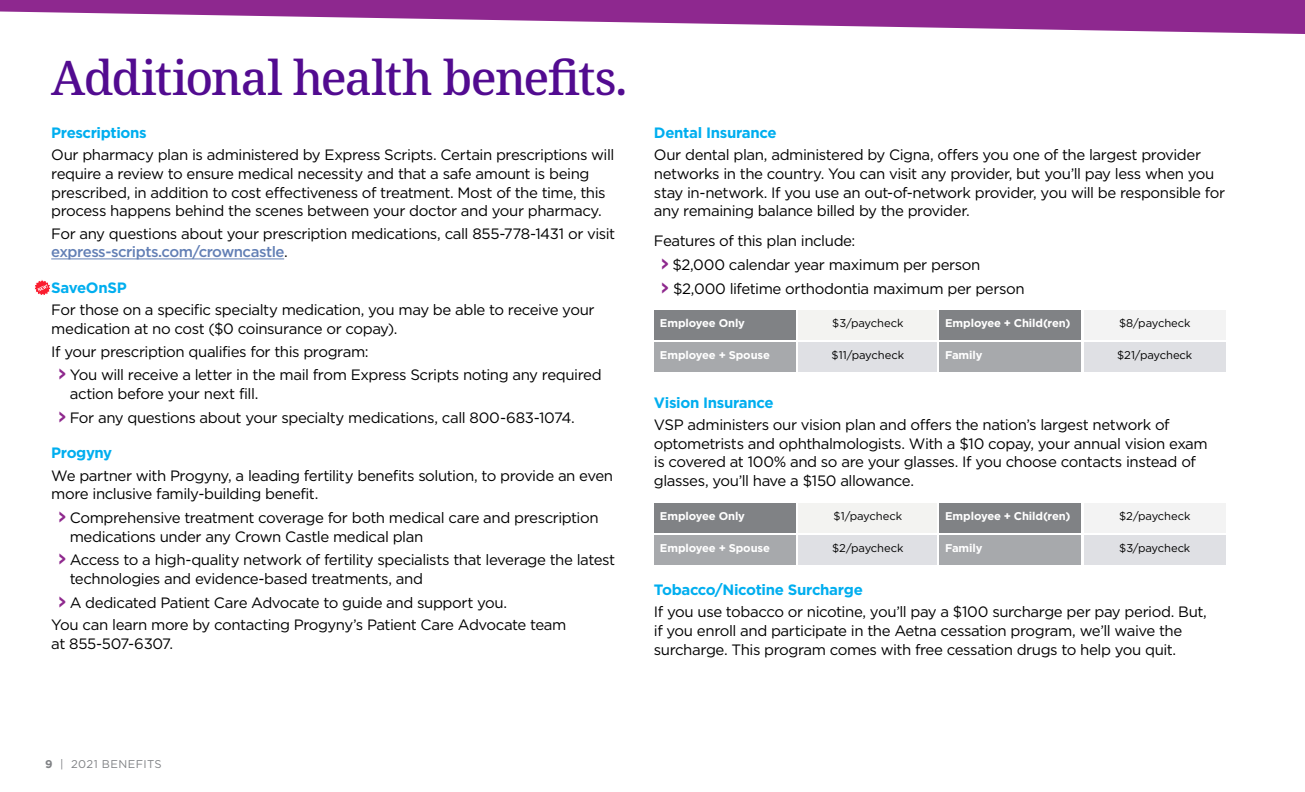
<style>
.page{position:relative;width:1305px;height:792px;background:#fff}
.page>*{position:absolute;margin:0;border:0;box-sizing:border-box;transform-origin:0 0}
.t1{font:500 47.5px "Noto Serif";letter-spacing:-.035em;color:#520b90}
.t2{font:15px/18.8px "Gotham";letter-spacing:-.03em;color:#000}
.t3{font:700 15px "Gotham";letter-spacing:-.02em;color:#00aeef}
.t4{font:700 11.25px "Gotham";letter-spacing:-.01em;color:#fff}
.t5{font:11.25px "Gotham";letter-spacing:-.01em;color:#000}
.t6{font:11.25px "Gotham";letter-spacing:.035em;color:#808285}
.s1{font-weight:500;color:#627fb5}
.s2{font-family:"Int";font-weight:700;font-size:17.5px;color:#8e288d}
.s3{font-weight:700}
</style>
<div class="page">
<svg style="left:34px;top:280px;width:16px;height:15px"></svg>
<svg style="left:0;top:0;width:1305px;height:34px;fill:#8e288f"></svg>
<hr style="left:51px;top:259px;width:233px;height:1px;background:#627fb5">
<div style="left:654px;top:310px;width:142px;height:29px;background:#808285"></div>
<div style="left:654px;top:503px;width:142px;height:29px;background:#808285"></div>
<div style="left:799px;top:310px;width:138px;height:29px;background:#f3f3f1"></div>
<div style="left:799px;top:503px;width:138px;height:29px;background:#f3f3f1"></div>
<div style="left:940px;top:342px;width:141px;height:29px;background:#a7a9ac"></div>
<div style="left:940px;top:535px;width:141px;height:29px;background:#a7a9ac"></div>
<div style="left:1084px;top:342px;width:142px;height:29px;background:#dfe0e4"></div>
<div style="left:1084px;top:535px;width:142px;height:29px;background:#dfe0e4"></div>
<div style="left:654px;top:342px;width:142px;height:29px;background:#a7a9ac"></div>
<div style="left:654px;top:535px;width:142px;height:29px;background:#a7a9ac"></div>
<div style="left:799px;top:342px;width:138px;height:29px;background:#dfe0e4"></div>
<div style="left:799px;top:535px;width:138px;height:29px;background:#dfe0e4"></div>
<div style="left:940px;top:310px;width:141px;height:29px;background:#808285"></div>
<div style="left:940px;top:503px;width:141px;height:29px;background:#808285"></div>
<div style="left:1084px;top:310px;width:142px;height:29px;background:#f3f3f3"></div>
<div style="left:1084px;top:503px;width:142px;height:29px;background:#f3f3f3"></div>
<h1 class="t1" style="left:51px;top:45px;width:578px">Additional health benefits.</h1>
<p class="t3" style="left:51px;top:122px;width:97px">Prescriptions</p>
<p class="t2" style="left:51px;top:145px;width:565px">Our pharmacy plan is administered by Express Scripts. Certain prescriptions will require a review to ensure medical necessity and that a safe amount is being prescribed, in addition to cost effectiveness of treatment. Most of the time, this process happens behind the scenes between your doctor and your pharmacy.</p>
<p class="t2" style="left:51px;top:224px;width:566px">For any questions about your prescription medications, call 855-778-1431 or visit <span class="s1">express-scripts.com/crowncastle</span>.</p>
<p class="t3" style="left:51px;top:278px;width:77px">SaveOnSP</p>
<p class="t2" style="left:51px;top:300px;width:545px">For those on a specific specialty medication, you may be able to receive your medication at no cost ($0 coinsurance or copay).</p>
<p class="t2" style="left:58px;top:339px;width:545px;line-height:23.6px;text-indent:-7px">If your prescription qualifies for this program:<br><span class="s2">&gt;</span> You will receive a letter in the mail from Express Scripts noting any required</p>
<p class="t2" style="left:58px;top:381px;width:518px;line-height:23.6px;text-indent:11px">action before your next fill.<br><span class="s2">&gt;</span> For any questions about your specialty medications, call 800-683-1074.</p>
<p class="t3" style="left:51px;top:443px;width:63px">Progyny</p>
<p class="t2" style="left:51px;top:466px;width:563px">We partner with Progyny, a leading fertility benefits solution, to provide an even more inclusive family-building benefit.</p>
<p class="t2" style="left:70px;top:508px;width:530px;text-indent:-11px"><span class="s2">&gt;</span> Comprehensive treatment coverage for both medical care and prescription medications under any Crown Castle medical plan</p>
<p class="t2" style="left:70px;top:550px;width:547px;text-indent:-11px"><span class="s2">&gt;</span> Access to a high-quality network of fertility specialists that leverage the latest technologies and evidence-based treatments, and</p>
<p class="t2" style="left:51px;top:591px;width:517px;line-height:22.4px;text-indent:7px"><span class="s2">&gt;</span> A dedicated Patient Care Advocate to guide and support you.<br>You can learn more by contacting Progyny’s Patient Care Advocate team</p>
<p class="t2" style="left:51px;top:634px;width:123px">at 855-507-6307.</p>
<p class="t3" style="left:654px;top:122px;width:124px">Dental Insurance</p>
<p class="t2" style="left:654px;top:145px;width:573px">Our dental plan, administered by Cigna, offers you one of the largest provider networks in the country. You can visit any provider, but you’ll pay less when you stay in-network. If you use an out-of-network provider, you will be responsible for any remaining balance billed by the provider.</p>
<p class="t2" style="left:661px;top:229px;width:365px;line-height:23.6px;text-indent:-7px">Features of this plan include:<br><span class="s2">&gt;</span> $2,000 calendar year maximum per person<br><span class="s2">&gt;</span> $2,000 lifetime orthodontia maximum per person</p>
<p class="t4" style="left:660px;top:315px;width:87px">Employee Only</p>
<p class="t4" style="left:660px;top:347px;width:112px">Employee + Spouse</p>
<p class="t5" style="left:832px;top:316px;width:73px">$3/paycheck</p>
<p class="t5" style="left:832px;top:348px;width:74px">$11/paycheck</p>
<p class="t4" style="left:945px;top:315px;width:127px">Employee + Child(ren)</p>
<p class="t4" style="left:945px;top:347px;width:39px">Family</p>
<p class="t5" style="left:1119px;top:316px;width:73px">$8/paycheck</p>
<p class="t5" style="left:1117px;top:348px;width:77px">$21/paycheck</p>
<p class="t3" style="left:654px;top:392px;width:121px">Vision Insurance</p>
<p class="t2" style="left:654px;top:415px;width:555px">VSP administers our vision plan and offers the nation’s largest network of optometrists and ophthalmologists. With a $10 copay, your annual vision exam is covered at 100% and so are your glasses. If you choose contacts instead of glasses, you’ll have a $150 allowance.</p>
<p class="t4" style="left:660px;top:508px;width:87px">Employee Only</p>
<p class="t4" style="left:660px;top:540px;width:112px">Employee + Spouse</p>
<p class="t5" style="left:834px;top:509px;width:70px">$1/paycheck</p>
<p class="t5" style="left:832px;top:541px;width:73px">$2/paycheck</p>
<p class="t4" style="left:945px;top:508px;width:127px">Employee + Child(ren)</p>
<p class="t4" style="left:945px;top:540px;width:39px">Family</p>
<p class="t5" style="left:1119px;top:509px;width:73px">$2/paycheck</p>
<p class="t5" style="left:1119px;top:541px;width:73px">$3/paycheck</p>
<p class="t3" style="left:654px;top:580px;width:210px">Tobacco/Nicotine Surcharge</p>
<p class="t2" style="left:654px;top:602px;width:554px">If you use tobacco or nicotine, you’ll pay a $100 surcharge per pay period. But, if you enroll and participate in the Aetna cessation program, we’ll waive the surcharge. This program comes with free cessation drugs to help you quit.</p>
<p class="t6" style="left:45px;top:757px;width:118px"><span class="s3">9</span> | 2021 BENEFITS</p>
</div>
